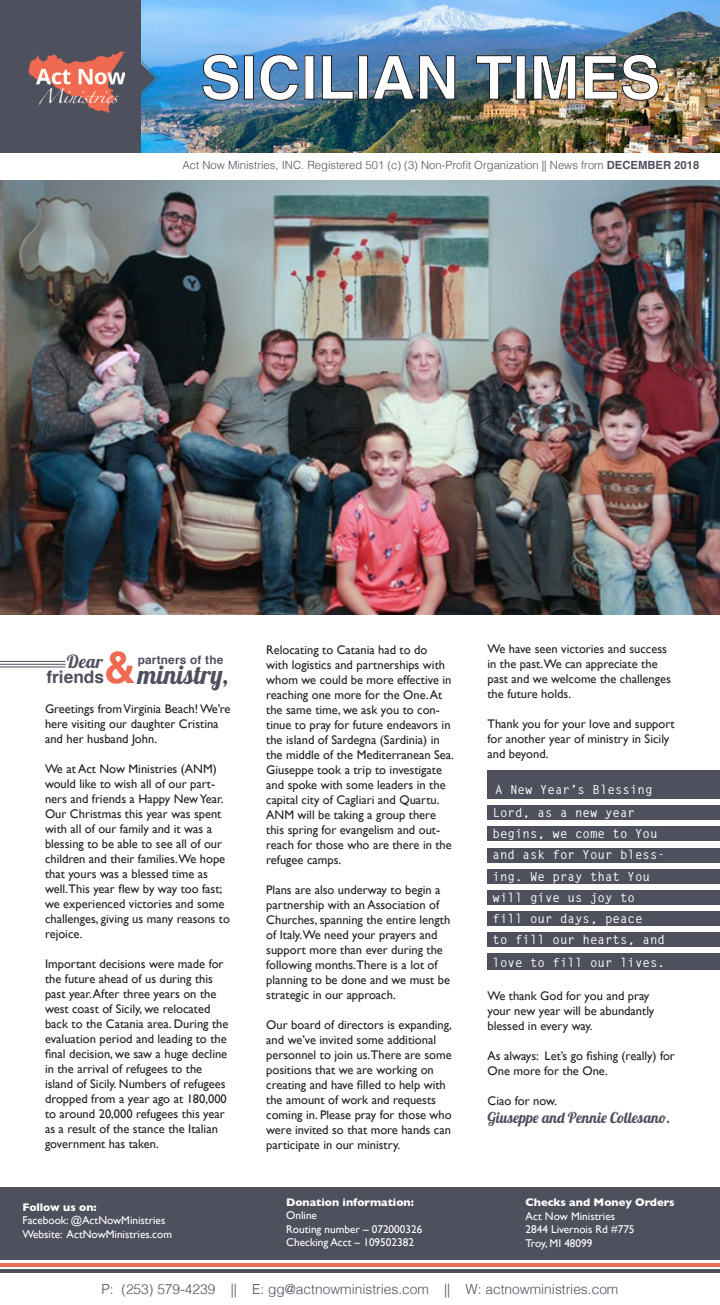
<style>
.page{position:relative;width:720px;height:1305px;background:#fff}
.page>*{position:absolute;margin:0;border:0;box-sizing:border-box;transform-origin:0 0}
.t1{font:700 60.38px "Helvetica";color:#fff}
.t2{font:700 44.12px "Helvetica";color:#ef6a51}
.t3{font:26px "Lobster 1.4";color:#4e505d}
.t4{font:18.12px "Lobster 1.4";color:#4e505d}
.t5{font:700 17.38px "Helvetica";color:#4e505d}
.t6{font:15px "Lobster 1.4";color:#4e505d}
.t7{font:300 13.75px "Helvetica";color:#4e505d}
.t8{font:12.5px/15px "Gill Sans";color:#231f20}
.t9{font:700 12.5px/21.2px "Letter Gothic Std";color:#fff}
.t10{font:700 11.75px "Helvetica";letter-spacing:.02em;color:#4e505d}
.t11{font:11.25px "Gill Sans";color:#fff}
.t12{font:300 11.25px "Helvetica";color:#4e505d}
.t13{font:700 11.25px "Gill Sans";color:#fff}
.s1{font-weight:700}
</style>
<div class="page">
<div style="left:488px;top:770px;width:232px;height:28px;background:#4e505d"></div>
<img style="left:141px;top:0;width:579px;height:153px">
<svg style="left:202px;top:54px;width:37px;height:47px;background:#3d7eb6"></svg>
<div style="left:244px;top:56px;width:9px;height:43px;border:1px solid #231f20"></div>
<svg style="left:259px;top:54px;width:40px;height:47px;background:#4b7cad"></svg>
<svg style="left:322px;top:55px;width:32px;height:45px"></svg>
<div style="left:359px;top:56px;width:9px;height:43px;border:1px solid #231f20"></div>
<svg style="left:372px;top:55px;width:83px;height:45px;background:#446784"></svg>
<svg style="left:476px;top:55px;width:36px;height:45px;background:#395767"></svg>
<div style="left:516px;top:56px;width:9px;height:43px;border:1px solid #231f20"></div>
<img style="left:533px;top:55px;width:43px;height:45px">
<img style="left:584px;top:54px;width:75px;height:47px">
<svg style="left:140px;top:59px;width:20px;height:38px"></svg>
<div style="left:0;top:0;width:140px;height:153px;background:#4e505d"></div>
<img style="left:28px;top:51px;width:97px;height:62px">
<hr style="left:0;top:1263px;width:720px;height:4px;background:#ef6a51">
<hr style="left:0;top:1269px;width:720px;height:4px;background:#4e505d">
<div style="left:0;top:1187px;width:720px;height:73px;background:#4e505d"></div>
<div style="left:488px;top:827px;width:232px;height:14px;background:#4e505d"></div>
<div style="left:488px;top:806px;width:232px;height:14px;background:#4e505d"></div>
<div style="left:488px;top:848px;width:232px;height:14px;background:#4e505d"></div>
<div style="left:488px;top:869px;width:232px;height:14px;background:#4e505d"></div>
<div style="left:488px;top:911px;width:232px;height:15px;background:#4e505d"></div>
<div style="left:488px;top:890px;width:232px;height:15px;background:#4e505d"></div>
<div style="left:488px;top:932px;width:232px;height:15px;background:#4e505d"></div>
<div style="left:488px;top:954px;width:232px;height:16px;background:#4e505d"></div>
<img style="left:0;top:180px;width:720px;height:435px">
<hr style="left:0;top:661px;width:65px;height:1px;background:#4e505d">
<hr style="left:0;top:664px;width:66px;height:1px;background:#4e505d">
<hr style="left:0;top:667px;width:65px;height:1px;background:#4e505d">
<p class="t1" style="left:200px;top:29px;width:461px">SICILIAN TIMES</p>
<p class="t12" style="left:182px;top:155px;width:518px">Act Now Ministries, INC. Registered 501 (c) (3) Non-Profit Organization || News from <span class="s1">DECEMBER 2018</span></p>
<p class="t4" style="left:67px;top:650px;width:38px">Dear</p>
<p class="t2" style="left:104px;top:632px;width:33px">&amp;</p>
<p class="t10" style="left:138px;top:651px;width:87px">partners of the</p>
<p class="t3" style="left:138px;top:658px;width:92px">ministry,</p>
<p class="t5" style="left:46px;top:663px;width:59px">friends</p>
<p class="t8" style="left:45px;top:701px;width:187px">Greetings from Virginia Beach! We’re here visiting our daughter Cristina and her husband John.</p>
<p class="t8" style="left:45px;top:761px;width:187px">We at Act Now Ministries (ANM) would like to wish all of our part&shy;ners and friends a Happy New Year.<br>Our Christmas this year was spent with all of our family and it was a blessing to be able to see all of our children and their families.We hope that yours was a blessed time as well.This year flew by way too fast; we experienced victories and some challenges, giving us many reasons to rejoice.</p>
<p class="t8" style="left:45px;top:956px;width:185px">Important decisions were made for the future ahead of us during this past year. After three years on the west coast of Sicily, we relocated back to the Catania area. During the evaluation period and leading to the final decision, we saw a huge decline in the arrival of refugees to the island of Sicily. Numbers of refugees dropped from a year ago at 180,000 to around 20,000 refugees this year as a result of the stance the Italian government has taken.</p>
<p class="t13" style="left:22px;top:1198px;width:76px">Follow us on:</p>
<p class="t11" style="left:22px;top:1214px;width:144px">Facebook: @ActNowMinistries</p>
<p class="t11" style="left:22px;top:1228px;width:151px">Website: ActNowMinistries.com</p>
<p class="t8" style="left:266px;top:642px;width:189px">Relocating to Catania had to do<br>with logistics and partnerships with whom we could be more effective in reaching one more for the One. At the same time, we ask you to con&shy;tinue to pray for future endeavors in the island of Sardegna (Sardinia) in the middle of the Mediterranean Sea.<br>Giuseppe took a trip to investigate and spoke with some leaders in the capital city of Cagliari and Quartu.<br>ANM will be taking a group there this spring for evangelism and out&shy;reach for those who are there in the refugee camps.</p>
<p class="t8" style="left:266px;top:882px;width:186px">Plans are also underway to begin a partnership with an Association of Churches, spanning the entire length of Italy.We need your prayers and support more than ever during the following months.There is a lot of planning to be done and we must be strategic in our approach.</p>
<p class="t8" style="left:266px;top:1017px;width:187px">Our board of directors is expanding, and we’ve invited some additional personnel to join us.There are some positions that we are working on creating and have filled to help with the amount of work and requests coming in. Please pray for those who were invited so that more hands can participate in our ministry.</p>
<p class="t13" style="left:286px;top:1193px;width:129px">Donation information:</p>
<p class="t11" style="left:286px;top:1209px;width:32px">Online</p>
<p class="t11" style="left:286px;top:1222px;width:138px">Routing number – 072000326</p>
<p class="t11" style="left:286px;top:1236px;width:129px">Checking Acct – 109502382</p>
<p class="t8" style="left:488px;top:641px;width:185px">We have seen victories and success in the past.We can appreciate the past and we welcome the challenges the future holds.</p>
<p class="t8" style="left:488px;top:716px;width:189px">Thank you for your love and support for another year of ministry in Sicily and beyond.</p>
<p class="t9" style="left:495px;top:779px;width:159px">A New Year’s Blessing</p>
<p class="t9" style="left:492px;top:802px;width:174px">Lord, as a new year begins, we come to You and ask for Your bless&shy;ing. We pray that You will give us joy to fill our days, peace<br>to fill our hearts, and</p>
<p class="t9" style="left:492px;top:952px;width:174px">love to fill our lives.</p>
<p class="t8" style="left:488px;top:988px;width:168px">We thank God for you and pray your new year will be abundantly blessed in every way.</p>
<p class="t8" style="left:488px;top:1048px;width:189px">As always: Let’s go fishing (really) for<br>One more for the One.</p>
<p class="t8" style="left:488px;top:1093px;width:71px">Ciao for now.</p>
<p class="t6" style="left:488px;top:1108px;width:184px">Giuseppe and Pennie Collesano.</p>
<p class="t13" style="left:526px;top:1194px;width:150px">Checks and Money Orders</p>
<p class="t11" style="left:526px;top:1210px;width:91px">Act Now Ministries</p>
<p class="t11" style="left:526px;top:1223px;width:111px">2844 Livernois Rd #775</p>
<p class="t11" style="left:526px;top:1237px;width:68px">Troy, MI 48099</p>
<p class="t7" style="left:102px;top:1277px;width:518px">P: (253) 579-4239 || E: gg@actnowministries.com || W: actnowministries.com</p>
</div>
